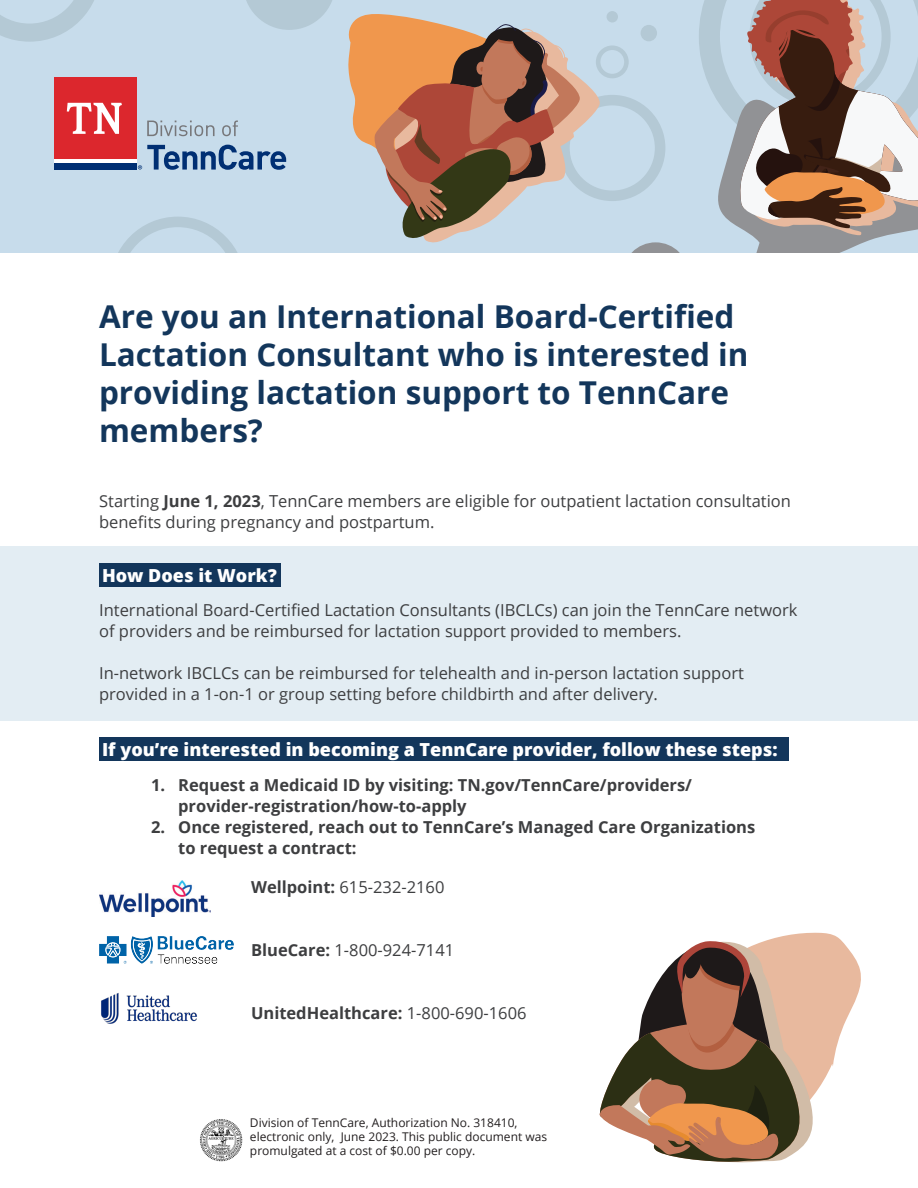
<style>
.page{position:relative;width:918px;height:1188px;background:#fff}
.page>*{position:absolute;margin:0;border:0;box-sizing:border-box;transform-origin:0 0}
.t1{font:700 31.5px/37.8px "Open Sans";color:#13365b}
.t2{font:800 18px "Open Sans";color:#fff}
.Paragraph{font:16.5px/21px "Open Sans";color:#3d3e40}
.Paragraph-2{font:700 16.5px/21px "Open Sans";color:#3d3e40}
.t3{font:12px/14.4px "Open Sans";color:#231f20}
.s1{font-weight:700}
.s2{font-weight:400}
</style>
<div class="page">
<div style="left:0;top:547px;width:918px;height:174px;background:#e3edf3"></div>
<div style="left:99px;top:738px;width:689px;height:23px;background:#13365b"></div>
<div style="left:99px;top:563px;width:182px;height:24px;background:#13365b"></div>
<div style="left:0;top:0;width:918px;height:253px;background:#c7dceb"></div>
<svg style="left:699px;top:0;width:219px;height:253px"></svg>
<svg style="left:147px;top:121px;width:68px;height:15px"></svg>
<svg style="left:222px;top:121px;width:16px;height:15px"></svg>
<div style="left:54px;top:77px;width:83px;height:82px;background:#dc272d"></div>
<div style="left:54px;top:163px;width:83px;height:6px;background:#002f73"></div>
<svg style="left:67px;top:103px;width:55px;height:31px"></svg>
<hr style="left:54px;top:159px;width:83px;height:4px;background:#fff">
<svg style="left:138px;top:145px;width:148px;height:25px"></svg>
<div style="left:559px;top:95px;width:106px;height:106px;border:11px solid #b4c9d5;border-radius:50%"></div>
<svg style="left:118px;top:217px;width:119px;height:36px"></svg>
<svg style="left:0;top:0;width:94px;height:42px"></svg>
<div style="left:596px;top:46px;width:33px;height:32px;border:5px solid #b4c9d5;border-radius:50%"></div>
<div style="left:641px;top:25px;width:16px;height:16px;background:#b4c9d5;border-radius:50%"></div>
<svg style="left:246px;top:0;width:86px;height:30px"></svg>
<svg style="left:631px;top:242px;width:49px;height:11px"></svg>
<div style="left:607px;top:11px;width:11px;height:11px;background:#b4c9d5;border-radius:50%"></div>
<svg style="left:431px;top:52px;width:169px;height:191px"></svg>
<svg style="left:348px;top:14px;width:232px;height:228px"></svg>
<img style="left:99px;top:881px;width:111px;height:35px">
<img style="left:101px;top:993px;width:96px;height:31px">
<img style="left:99px;top:936px;width:135px;height:28px">
<svg style="left:599px;top:932px;width:262px;height:231px"></svg>
<img style="left:200px;top:1119px;width:43px;height:43px">
<h1 class="t1" style="left:99px;top:297px;width:651px">Are you an International Board-Certified Lactation Consultant who is interested in providing lactation support to TennCare members?</h1>
<p class="Paragraph" style="left:99px;top:490px;width:693px">Starting <span class="s1">June 1, 2023</span>, TennCare members are eligible for outpatient lactation consultation benefits during pregnancy and postpartum.</p>
<h2 class="t2" style="left:102px;top:562px;width:176px">How Does it Work?</h2>
<p class="Paragraph" style="left:99px;top:600px;width:700px">International Board-Certified Lactation Consultants (IBCLCs) can join the TennCare network of providers and be reimbursed for lactation support provided to members.</p>
<p class="Paragraph" style="left:99px;top:663px;width:646px">In-network IBCLCs can be reimbursed for telehealth and in-person lactation support provided in a 1-on-1 or group setting before childbirth and after delivery.</p>
<h2 class="t2" style="left:102px;top:736px;width:677px">If you’re interested in becoming a TennCare provider, follow these steps:</h2>
<p class="Paragraph-2" style="left:178px;top:774px;width:515px;text-indent:-27px">1. Request a Medicaid ID by visiting: TN.gov/TennCare/providers/ provider-registration/how-to-apply</p>
<p class="Paragraph-2" style="left:178px;top:816px;width:579px;text-indent:-27px">2. Once registered, reach out to TennCare’s Managed Care Organizations to request a contract:</p>
<p class="Paragraph" style="left:251px;top:876px;width:195px"><span class="s1">Wellpoint:</span> 615-232-2160</p>
<p class="Paragraph" style="left:251px;top:939px;width:205px"><span class="s1">BlueCare:</span> 1-800-924-7141</p>
<p class="Paragraph-2" style="left:251px;top:1002px;width:277px">UnitedHealthcare: <span class="s2">1-800-690-1606</span></p>
<p class="t3" style="left:250px;top:1115px;width:299px">Division of TennCare, Authorization No. 318410, electronic only, June 2023. This public document was promulgated at a cost of $0.00 per copy.</p>
</div>
